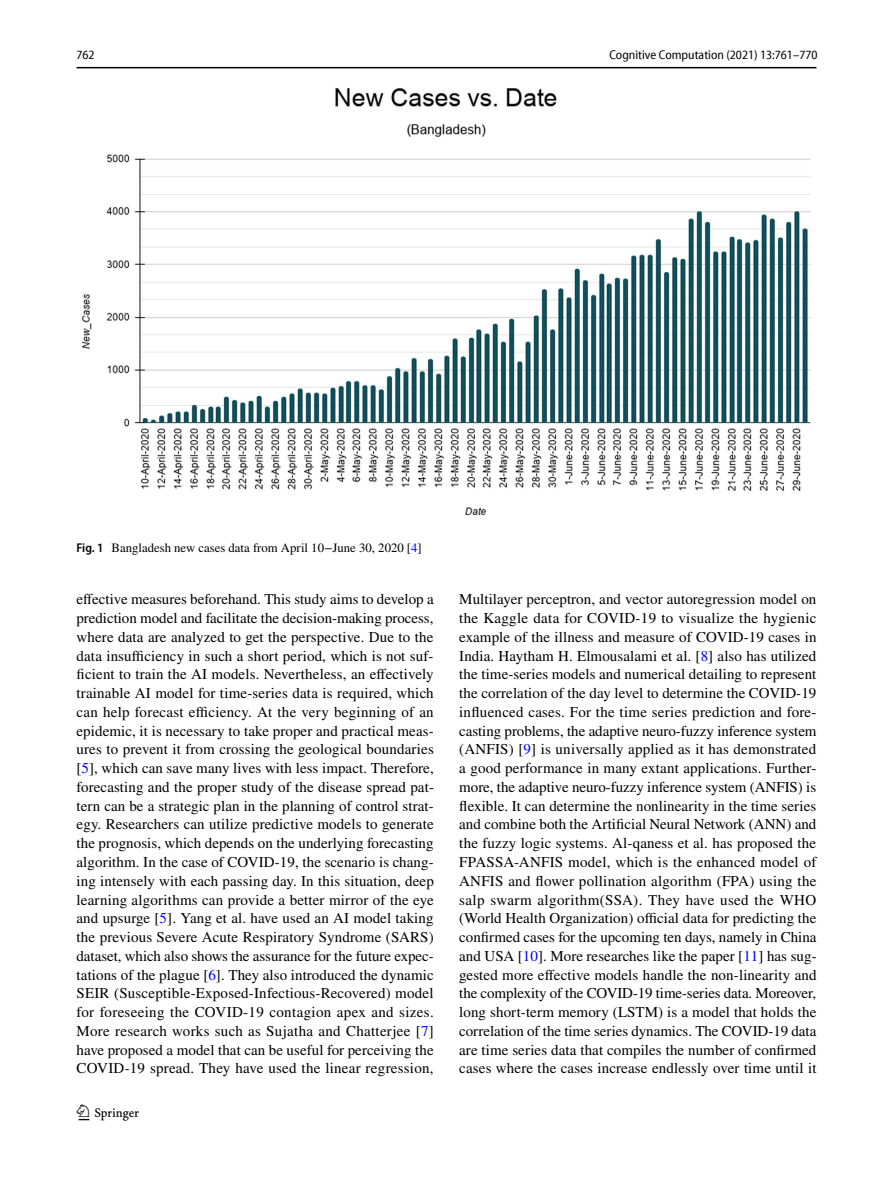
<style>
.page{position:relative;width:893px;height:1187px;background:#fff}
.page>*{position:absolute;margin:0;border:0;box-sizing:border-box;transform-origin:0 0}
.t1{font:22.5px "Springnew Regular 2";color:#000}
.t2{font:15px/18.8px "STIX";letter-spacing:.01em;color:#000;text-align:justify}
.t3{font:12.75px "STIX";color:#000}
.t4{font:semi-condensed 12.75px "Myriad Pro Unic";color:#000}
.s1{font-family:"Myriad Pro";font-weight:600;font-stretch:semi-condensed}
.s2{color:#00f}
</style>
<div class="page">
<hr style="left:77px;top:67px;width:739px;height:1px;background:#000">
<img style="left:82px;top:88px;width:729px;height:428px">
<p class="t4" style="left:77px;top:50px;width:20px">762</p>
<p class="t4" style="left:609px;top:50px;width:210px">Cognitive Computation (2021) 13:761–770</p>
<p class="t3" style="left:77px;top:538px;width:347px"><span class="s1">Fig. 1</span> Bangladesh new cases data from April 10−June 30, 2020 [<span class="s2">4</span>]</p>
<p class="t2" style="left:77px;top:591px;width:359px">effective measures beforehand. This study aims to develop a prediction model and facilitate the decision-making process, where data are analyzed to get the perspective. Due to the data insufficiency in such a short period, which is not suf&shy;ficient to train the AI models. Nevertheless, an effectively trainable AI model for time-series data is required, which can help forecast efficiency. At the very beginning of an epidemic, it is necessary to take proper and practical meas&shy;ures to prevent it from crossing the geological boundaries [<span class="s2">5</span>], which can save many lives with less impact. Therefore, forecasting and the proper study of the disease spread pat&shy;tern can be a strategic plan in the planning of control strat&shy;egy. Researchers can utilize predictive models to generate the prognosis, which depends on the underlying forecasting algorithm. In the case of COVID-19, the scenario is chang&shy;ing intensely with each passing day. In this situation, deep learning algorithms can provide a better mirror of the eye and upsurge [<span class="s2">5</span>]. Yang et al. have used an AI model taking the previous Severe Acute Respiratory Syndrome (SARS) dataset, which also shows the assurance for the future expec&shy;tations of the plague [<span class="s2">6</span>]. They also introduced the dynamic SEIR (Susceptible-Exposed-Infectious-Recovered) model for foreseeing the COVID-19 contagion apex and sizes.<br>More research works such as Sujatha and Chatterjee [<span class="s2">7</span>] have proposed a model that can be useful for perceiving the COVID-19 spread. They have used the linear regression,</p>
<p class="t2" style="left:459px;top:591px;width:359px">Multilayer perceptron, and vector autoregression model on the Kaggle data for COVID-19 to visualize the hygienic example of the illness and measure of COVID-19 cases in India. Haytham H. Elmousalami et al. [<span class="s2">8</span>] also has utilized the time-series models and numerical detailing to represent the correlation of the day level to determine the COVID-19 influenced cases. For the time series prediction and fore&shy;casting problems, the adaptive neuro-fuzzy inference system (ANFIS) [<span class="s2">9</span>] is universally applied as it has demonstrated a good performance in many extant applications. Further&shy;more, the adaptive neuro-fuzzy inference system (ANFIS) is flexible. It can determine the nonlinearity in the time series and combine both the Artificial Neural Network (ANN) and the fuzzy logic systems. Al-qaness et al. has proposed the FPASSA-ANFIS model, which is the enhanced model of ANFIS and flower pollination algorithm (FPA) using the salp swarm algorithm(SSA). They have used the WHO (World Health Organization) official data for predicting the confirmed cases for the upcoming ten days, namely in China and USA [<span class="s2">10</span>]. More researches like the paper [<span class="s2">11</span>] has sug&shy;gested more effective models handle the non-linearity and the complexity of the COVID-19 time-series data. Moreover, long short-term memory (LSTM) is a model that holds the correlation of the time series dynamics. The COVID-19 data are time series data that compiles the number of confirmed cases where the cases increase endlessly over time until it</p>
<h1 class="t1" style="left:79px;top:1104px;width:62px">1 3</h1>
</div>
